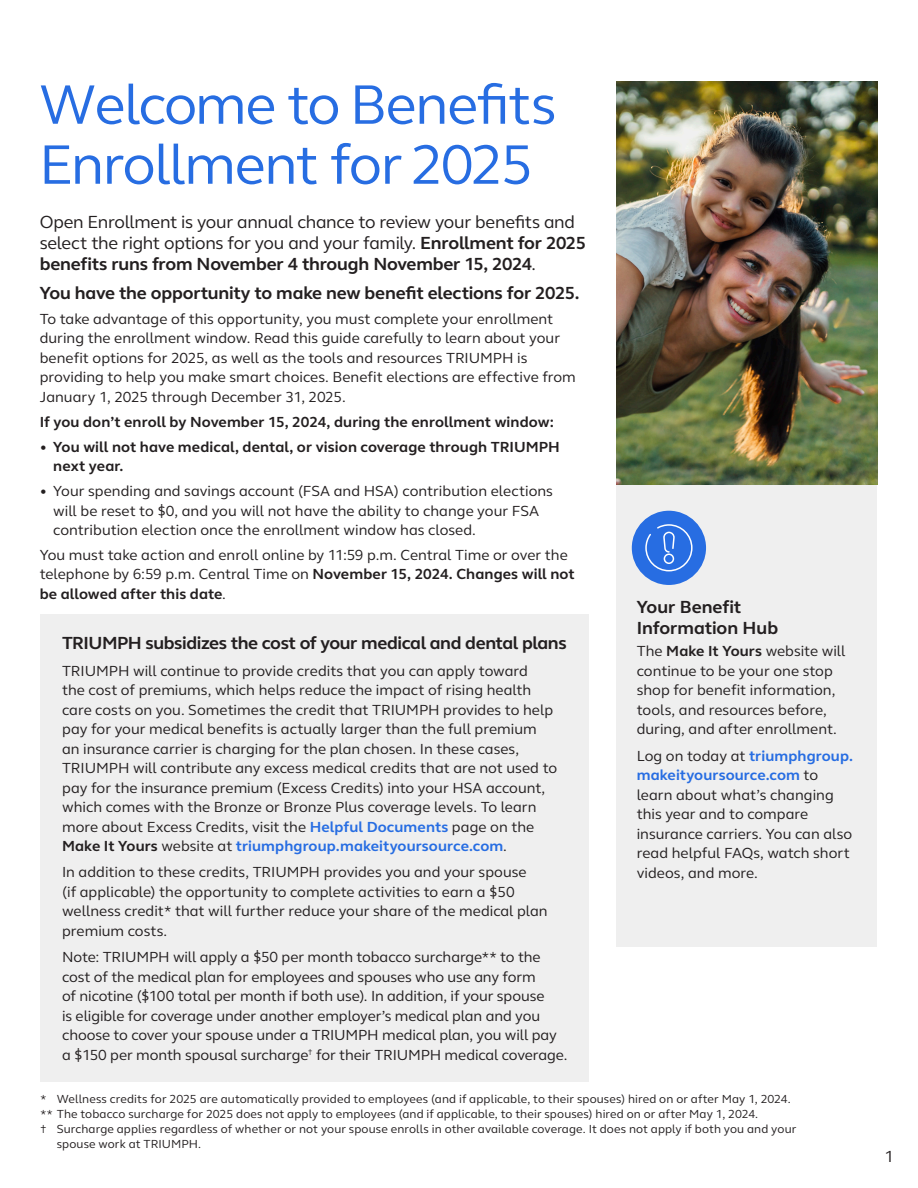
<style>
.page{position:relative;width:918px;height:1188px;background:#fff}
.page>*{position:absolute;margin:0;border:0;box-sizing:border-box;transform-origin:0 0}
.H1_front{font:57px/60px "FS Thrive Elliot";letter-spacing:-.025em;color:#276de2}
.Intro{font:18px/21px "FS Thrive Elliot";letter-spacing:-.015em;color:#231f20}
.H3_white{font:700 18px "FS Thrive Elliot";letter-spacing:-.02em;color:#231f20}
.H3_sidebar{font:700 18px/21px "FS Thrive Elliot";color:#231f20}
.Body{font:16.5px "FS Thrive Elliot";color:#231f20}
.Callout_body_white{font:15px/19.5px "FS Thrive Elliot";color:#231f20}
.Body-2{font:15px/19.5px "FS Thrive Elliot";color:#231f20}
.Sidebar_Body{font:15px/19.5px "FS Thrive Elliot";color:#231f20}
.Body-3{font:700 15px/19.5px "FS Thrive Elliot";letter-spacing:.005em;color:#231f20}
.Footnote{font:12px/15px "FS Thrive Elliot";letter-spacing:.01em;color:#231f20}
.s1{font-weight:700}
.s2{font-weight:400}
.s3{font-weight:700;color:#276de2}
</style>
<div class="page">
<div style="left:616px;top:81px;width:262px;height:865px;background:#efefef"></div>
<div style="left:40px;top:614px;width:550px;height:467px;background:#efefef"></div>
<div style="left:632px;top:511px;width:74px;height:74px;background:#276de2;border-radius:50%"></div>
<svg style="left:645px;top:524px;width:48px;height:48px"></svg>
<img style="left:616px;top:81px;width:262px;height:403px">
<p class="H1_front" style="left:39px;top:75px;width:519px">Welcome to Benefits<br>Enrollment for 2025</p>
<p class="Intro" style="left:40px;top:211px;width:548px">Open Enrollment is your annual chance to review your benefits and select the right options for you and your family. <span class="s1">Enrollment for 2025 benefits runs from November 4 through November 15, 2024</span>.</p>
<h2 class="H3_white" style="left:40px;top:282px;width:541px">You have the opportunity to make new benefit elections for 2025.</h2>
<p class="Body-2" style="left:40px;top:309px;width:538px">To take advantage of this opportunity, you must complete your enrollment during the enrollment window. Read this guide carefully to learn about your benefit options for 2025, as well as the tools and resources TRIUMPH is providing to help you make smart choices. Benefit elections are effective from January 1, 2025 through December 31, 2025.</p>
<p class="Body-3" style="left:40px;top:412px;width:516px">If you don’t enroll by November 15, 2024, during the enrollment window:</p>
<p class="Body-3" style="left:53px;top:437px;width:508px;text-indent:-14px"><span class="s2">•</span> You will not have medical, dental, or vision coverage through TRIUMPH next year.</p>
<p class="Callout_body_white" style="left:53px;top:481px;width:501px;text-indent:-14px">• Your spending and savings account (FSA and HSA) contribution elections will be reset to $0, and you will not have the ability to change your FSA contribution election once the enrollment window has closed.</p>
<p class="Body-2" style="left:40px;top:545px;width:537px">You must take action and enroll online by 11:59 p.m. Central Time or over the telephone by 6:59 p.m. Central Time on <span class="s1">November 15, 2024. Changes will not be allowed after this date</span>.</p>
<p class="H3_white" style="left:62px;top:632px;width:506px">TRIUMPH subsidizes the cost of your medical and dental plans</p>
<p class="Callout_body_white" style="left:62px;top:661px;width:497px">TRIUMPH will continue to provide credits that you can apply toward<br>the cost of premiums, which helps reduce the impact of rising health care costs on you. Sometimes the credit that TRIUMPH provides to help pay for your medical benefits is actually larger than the full premium an insurance carrier is charging for the plan chosen. In these cases, TRIUMPH will contribute any excess medical credits that are not used to pay for the insurance premium (Excess Credits) into your HSA account, which comes with the Bronze or Bronze Plus coverage levels. To learn more about Excess Credits, visit the <span class="s3">Helpful Documents</span> page on the <span class="s1">Make It Yours</span> website at <span class="s3">triumphgroup.makeityoursource.com</span>.</p>
<p class="Callout_body_white" style="left:62px;top:863px;width:487px">In addition to these credits, TRIUMPH provides you and your spouse<br>(if applicable) the opportunity to complete activities to earn a $50 wellness credit* that will further reduce your share of the medical plan premium costs.</p>
<p class="Callout_body_white" style="left:62px;top:947px;width:507px">Note: TRIUMPH will apply a $50 per month tobacco surcharge** to the cost of the medical plan for employees and spouses who use any form<br>of nicotine ($100 total per month if both use). In addition, if your spouse<br>is eligible for coverage under another employer’s medical plan and you choose to cover your spouse under a TRIUMPH medical plan, you will pay a $150 per month spousal surcharge<sup>†</sup> for their TRIUMPH medical coverage.</p>
<p class="H3_sidebar" style="left:637px;top:596px;width:143px">Your Benefit<br>Information Hub</p>
<p class="Sidebar_Body" style="left:637px;top:642px;width:210px">The <span class="s1">Make It Yours</span> website will continue to be your one stop shop for benefit information, tools, and resources before, during, and after enrollment.</p>
<p class="Sidebar_Body" style="left:637px;top:746px;width:218px">Log on today at <span class="s3">triumphgroup. makeityoursource.com</span> to learn about what’s changing this year and to compare insurance carriers. You can also read helpful FAQs, watch short videos, and more.</p>
<p class="Footnote" style="left:40px;top:1091px;width:752px">* Wellness credits for 2025 are automatically provided to employees (and if applicable, to their spouses) hired on or after May 1, 2024.</p>
<p class="Footnote" style="left:40px;top:1106px;width:719px">** The tobacco surcharge for 2025 does not apply to employees (and if applicable, to their spouses) hired on or after May 1, 2024.</p>
<p class="Footnote" style="left:57px;top:1121px;width:741px;text-indent:-16px">† Surcharge applies regardless of whether or not your spouse enrolls in other available coverage. It does not apply if both you and your spouse work at TRIUMPH.</p>
<p class="Body" style="left:885px;top:1146px;width:11px">1</p>
</div>
